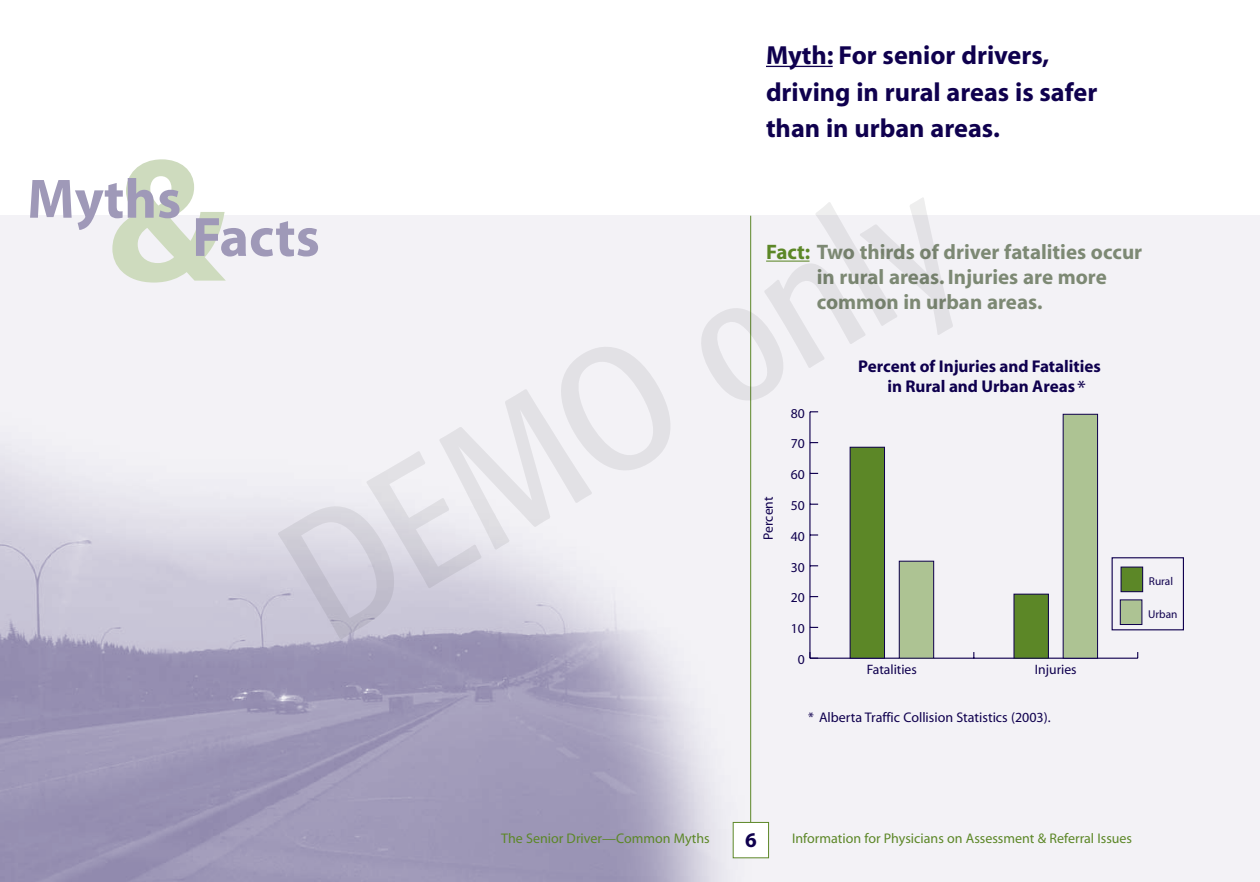
<style>
.page{position:relative;width:1260px;height:882px;background:#fff}
.page>*{position:absolute;margin:0;border:0;box-sizing:border-box;transform-origin:0 0}
.t1{font:700 176.92px "Myriad";color:#cedbbe}
.t2{font:700 55.82px "Myriad";color:#9f99b8}
.t3{font:700 26.25px/36.8px "Myriad";color:#0f004e}
.t4{font:700 21px/25.2px "Myriad";color:#7d8974}
.t5{font:21px "Myriad";color:#0f004e}
.t6{font:700 17.15px/20.5px "Myriad";color:#0f004e;text-align:center}
.t7{font:14px "Myriad";color:#5c8727}
.t8{font:14px "Myriad";color:#0f004e}
.t9{font:13.65px "Myriad";color:#0f004e}
.t10{font:11.38px "Myriad";color:#0f004e}
.s1{color:#5c8727}
</style>
<div class="page">
<div style="left:0;top:216px;width:1260px;height:666px;background:#f3f2f6"></div>
<img style="left:0;top:292px;width:770px;height:590px">
<hr style="left:750px;top:216px;width:1px;height:606px;background:#5c8727">
<div style="left:733px;top:822px;width:36px;height:36px;background:#fff"></div>
<div style="left:733px;top:822px;width:36px;height:36px;border:1px solid #5c8727"></div>
<hr style="left:766px;top:66px;width:67px;height:1px;background:#0f004e">
<hr style="left:810px;top:658px;width:328px;height:1px;background:#0f004e">
<hr style="left:809px;top:412px;width:2px;height:246px;background:#0f004e">
<svg style="left:809px;top:652px;width:9px;height:7px"></svg>
<svg style="left:811px;top:534px;width:7px;height:2px"></svg>
<div style="left:1120px;top:600px;width:22px;height:25px;background:#adc393"></div>
<div style="left:1120px;top:600px;width:22px;height:25px;border:1px solid #0f004e"></div>
<div style="left:899px;top:561px;width:35px;height:97px;background:#adc393"></div>
<div style="left:899px;top:561px;width:35px;height:97px;border:1px solid #0f004e"></div>
<div style="left:1063px;top:414px;width:35px;height:244px;background:#adc393"></div>
<div style="left:1063px;top:414px;width:35px;height:244px;border:1px solid #0f004e"></div>
<div style="left:1121px;top:567px;width:22px;height:25px;background:#5c8727"></div>
<div style="left:1121px;top:567px;width:22px;height:25px;border:1px solid #0f004e"></div>
<div style="left:850px;top:447px;width:35px;height:211px;background:#5c8727"></div>
<div style="left:850px;top:447px;width:35px;height:211px;border:1px solid #0f004e"></div>
<div style="left:1014px;top:594px;width:34px;height:64px;background:#5c8727"></div>
<div style="left:1014px;top:594px;width:35px;height:64px;border:1px solid #0f004e"></div>
<div style="left:1112px;top:557px;width:72px;height:73px;border:1px solid #0f004e"></div>
<hr style="left:766px;top:261px;width:44px;height:1px;background:#5c8727">
<h1 class="t1" style="left:107px;top:130px;width:121px">&amp;</h1>
<h2 class="t2" style="left:27px;top:170px;width:156px">Myths</h2>
<h2 class="t2" style="left:192px;top:208px;width:129px">Facts</h2>
<p class="t3" style="left:766px;top:38px;width:333px">Myth: For senior drivers, driving in rural areas is safer than in urban areas.</p>
<p class="t4" style="left:817px;top:240px;width:327px;text-indent:-51px"><span class="s1">Fact:</span> Two thirds of driver fatalities occur in rural areas. Injuries are more common in urban areas.</p>
<p class="t9" style="left:761px;top:540px;width:45px;rotate:-90deg">Percent</p>
<p class="t9" style="left:791px;top:406px;width:16px">80</p>
<p class="t9" style="left:791px;top:437px;width:16px">70</p>
<p class="t9" style="left:791px;top:468px;width:16px">60</p>
<p class="t9" style="left:791px;top:499px;width:16px">50</p>
<p class="t9" style="left:791px;top:529px;width:16px">40</p>
<p class="t9" style="left:791px;top:560px;width:16px">30</p>
<p class="t9" style="left:791px;top:591px;width:16px">20</p>
<p class="t9" style="left:791px;top:622px;width:16px">10</p>
<p class="t6" style="left:858px;top:356px;width:244px">Percent of Injuries and Fatalities in Rural and Urban Areas</p>
<p class="t5" style="left:1077px;top:377px;width:10px">*</p>
<p class="t9" style="left:798px;top:653px;width:9px">0</p>
<p class="t9" style="left:867px;top:662px;width:51px">Fatalities</p>
<p class="t9" style="left:1035px;top:662px;width:43px">Injuries</p>
<p class="t8" style="left:808px;top:710px;width:244px">* Alberta Traffic Collision Statistics (2003).</p>
<p class="t10" style="left:1149px;top:576px;width:26px">Rural</p>
<p class="t10" style="left:1148px;top:609px;width:31px">Urban</p>
<p class="t7" style="left:501px;top:831px;width:210px">The Senior Driver—Common Myths</p>
<p class="t7" style="left:792px;top:831px;width:342px">Information for Physicians on Assessment &amp; Referral Issues</p>
</div>
